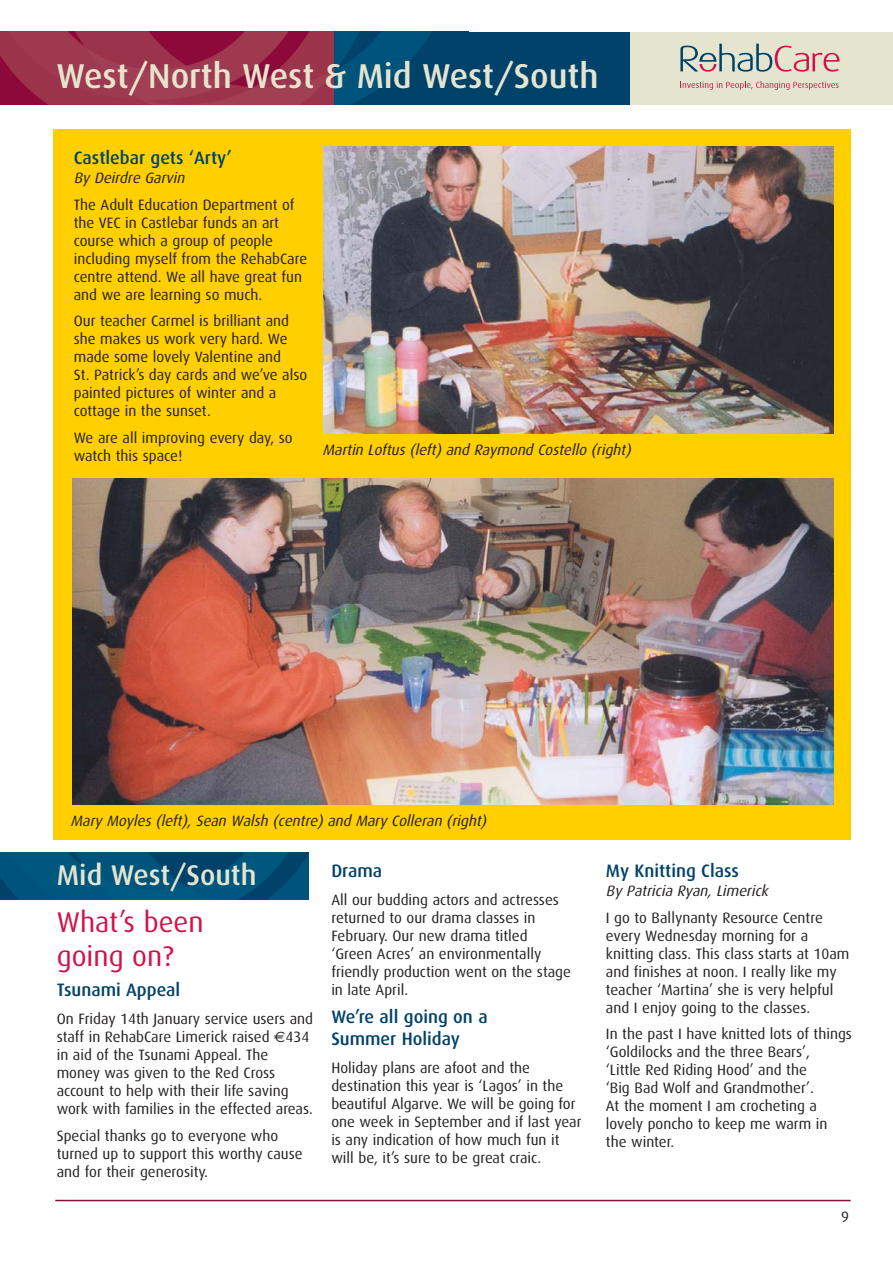
<style>
.page{position:relative;width:893px;height:1263px;background:#fff}
.page>*{position:absolute;margin:0;border:0;box-sizing:border-box;transform-origin:0 0}
.t1{font:500 34.5px "Dax";color:#e5e5cf}
.t2{font:28.5px/34.2px "Dax";color:#d31048}
.t3{font:500 28.5px "Dax";color:#e5e5cf}
.t4{font:500 18px/21.6px "Dax";color:#00426a}
.t5{font:15px/18px "Dax";color:#231f20}
.t6{font:italic 15px "Dax";color:#231f20}
.s1{font-family:"Euro Sans"}
</style>
<div class="page">
<div style="left:53px;top:129px;width:797px;height:710px;background:#ffcf00"></div>
<div style="left:0;top:32px;width:892px;height:72px;background:#e5e5cf"></div>
<div style="left:0;top:32px;width:629px;height:72px;background:#00426a"></div>
<img style="left:334px;top:32px;width:97px;height:72px">
<img style="left:0;top:32px;width:334px;height:72px">
<img style="left:0;top:852px;width:309px;height:47px">
<svg style="left:680px;top:81px;width:159px;height:9px"></svg>
<svg style="left:680px;top:44px;width:159px;height:28px"></svg>
<hr style="left:55px;top:1200px;width:796px;height:1px;background:#8d0b3a">
<img style="left:323px;top:147px;width:510px;height:286px">
<img style="left:73px;top:478px;width:760px;height:326px">
<h1 class="t1" style="left:57px;top:61px;width:543px">West/North West &amp; Mid West/South</h1>
<p class="t4" style="left:74px;top:147px;width:160px">Castlebar gets ‘Arty’</p>
<p class="t6" style="left:74px;top:171px;width:115px">By Deirdre Garvin</p>
<p class="t5" style="left:74px;top:196px;width:235px">The Adult Education Department of the VEC in Castlebar funds an art course which a group of people including myself from the RehabCare centre attend. We all have great fun and we are learning so much.</p>
<p class="t5" style="left:74px;top:312px;width:235px">Our teacher Carmel is brilliant and she makes us work very hard. We made some lovely Valentine and<br>St. Patrick’s day cards and we’ve also painted pictures of winter and a cottage in the sunset.</p>
<p class="t5" style="left:74px;top:429px;width:220px">We are all improving every day, so watch this space!</p>
<p class="t6" style="left:322px;top:443px;width:313px">Martin Loftus (left) and Raymond Costello (right)</p>
<p class="t6" style="left:71px;top:814px;width:420px">Mary Moyles (left), Sean Walsh (centre) and Mary Colleran (right)</p>
<h2 class="t3" style="left:57px;top:862px;width:201px">Mid West/South</h2>
<h2 class="t2" style="left:57px;top:906px;width:148px">What’s been going on?</h2>
<p class="t4" style="left:57px;top:980px;width:125px">Tsunami Appeal</p>
<p class="t5" style="left:57px;top:1011px;width:258px">On Friday 14th January service users and staff in RehabCare Limerick raised <span class="s1">€</span>434 in aid of the Tsunami Appeal. The money was given to the Red Cross account to help with their life saving work with families in the effected areas.</p>
<p class="t5" style="left:57px;top:1127px;width:247px">Special thanks go to everyone who turned up to support this worthy cause and for their generosity.</p>
<p class="t4" style="left:331px;top:860px;width:52px">Drama</p>
<p class="t5" style="left:331px;top:891px;width:241px">All our budding actors and actresses returned to our drama classes in<br>February. Our new drama titled ‘Green Acres’ an environmentally friendly production went on the stage in late April.</p>
<p class="t4" style="left:331px;top:1007px;width:158px">We’re all going on a<br>Summer Holiday</p>
<p class="t5" style="left:331px;top:1059px;width:252px">Holiday plans are afoot and the destination this year is ‘Lagos’ in the beautiful Algarve. We will be going for one week in September and if last year is any indication of how much fun it will be, it’s sure to be great craic.</p>
<p class="t4" style="left:606px;top:860px;width:134px">My Knitting Class</p>
<p class="t6" style="left:606px;top:884px;width:164px">By Patricia Ryan, Limerick</p>
<p class="t5" style="left:606px;top:909px;width:245px">I go to Ballynanty Resource Centre every Wednesday morning for a knitting class. This class starts at 10am and finishes at noon. I really like my teacher ‘Martina’ she is very helpful and I enjoy going to the classes.</p>
<p class="t5" style="left:606px;top:1025px;width:248px">In the past I have knitted lots of things ‘Goldilocks and the three Bears’,<br>‘Little Red Riding Hood’ and the<br>‘Big Bad Wolf and Grandmother’.<br>At the moment I am crocheting a lovely poncho to keep me warm in<br>the winter.</p>
<p class="t5" style="left:841px;top:1209px;width:9px">9</p>
</div>
